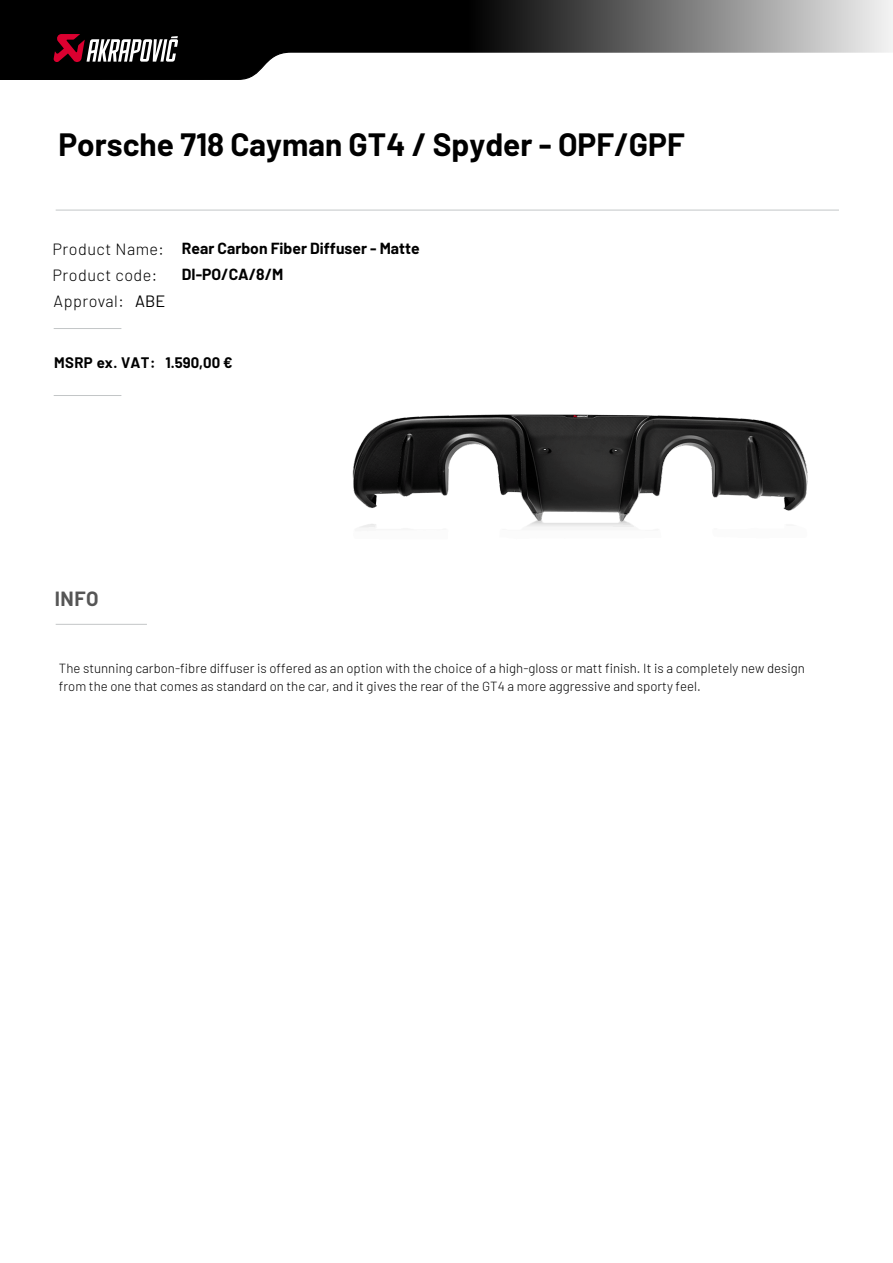
<style>
.page{position:relative;width:893px;height:1263px;background:#fff}
.page>*{position:absolute;margin:0;border:0;box-sizing:border-box;transform-origin:0 0}
.t1{font:700 31.5px "Barlow";color:#000}
.t2{font:700 20.1px "Barlow";color:#565656}
.t3{font:16.35px "Barlow";color:#000}
.t4{font:300 16.2px "Barlow";letter-spacing:.03em;color:#000}
.t5{font:700 15.75px/26.4px "Barlow";color:#000}
.t6{font:700 14.85px "Barlow";letter-spacing:.03em;color:#000}
.t7{font:700 14.85px "Barlow";color:#000}
.t8{font:300 13.2px/18px "Barlow";color:#000}
</style>
<div class="page">
<img style="left:352px;top:414px;width:456px;height:114px">
<svg style="left:0;top:0;width:893px;height:80px"></svg>
<svg style="left:53px;top:34px;width:125px;height:29px"></svg>
<hr style="left:54px;top:328px;width:67px;height:1px;background:#c3c6c7">
<hr style="left:54px;top:395px;width:67px;height:1px;background:#c3c6c7">
<hr style="left:56px;top:624px;width:91px;height:1px;background:#c3c6c7">
<hr style="left:56px;top:210px;width:783px;height:1px;background:#c3c6c7">
<h1 class="t1" style="left:58px;top:125px;width:628px">Porsche 718 Cayman GT4 / Spyder - OPF/GPF</h1>
<p class="t4" style="left:53px;top:237px;width:113px">Product Name:</p>
<p class="t4" style="left:53px;top:263px;width:106px">Product code:</p>
<p class="t4" style="left:54px;top:290px;width:72px">Approval:</p>
<p class="t3" style="left:135px;top:291px;width:32px">ABE</p>
<p class="t5" style="left:182px;top:234px;width:239px">Rear Carbon Fiber Diffuser - Matte<br>DI-PO/CA/8/M</p>
<p class="t6" style="left:54px;top:352px;width:103px">MSRP ex. VAT:</p>
<p class="t7" style="left:165px;top:353px;width:69px">1.590,00 €</p>
<h2 class="t2" style="left:55px;top:584px;width:45px">INFO</h2>
<p class="t8" style="left:59px;top:658px;width:747px">The stunning carbon-fibre diffuser is offered as an option with the choice of a high-gloss or matt finish. It is a completely new design from the one that comes as standard on the car, and it gives the rear of the GT4 a more aggressive and sporty feel.</p>
</div>
